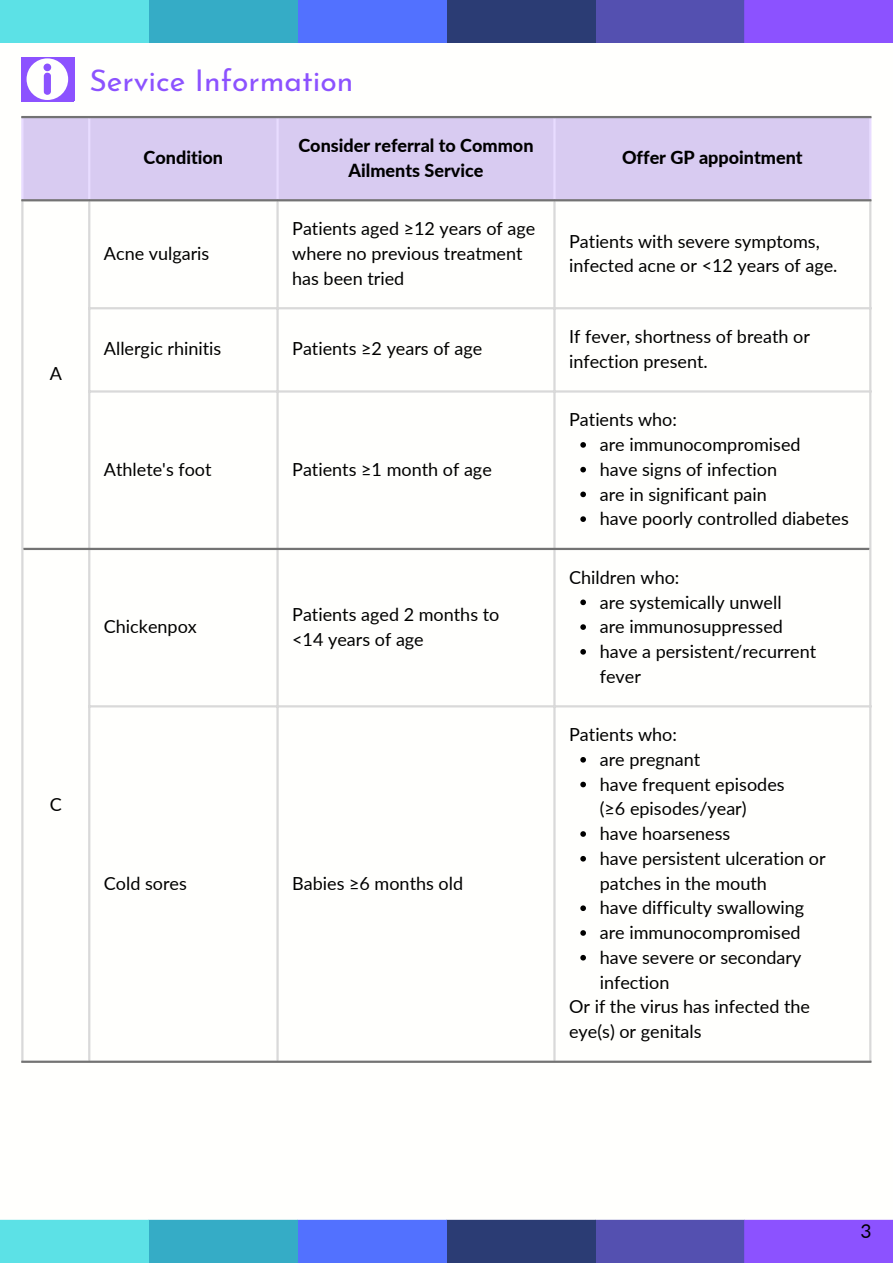
<style>
.page{position:relative;width:893px;height:1264px;background:#fff}
.page>*{position:absolute;margin:0;border:0;box-sizing:border-box;transform-origin:0 0}
.t1{font:30px "Josefin Sans";color:#8c52ff}
.t2{font:19.2px "Lato";color:#000}
.t3{font:18px/24.8px "Lato";color:#000}
.t4{font:800 18px/24.8px "Lato";color:#000;text-align:center}
</style>
<div class="page">
<div style="left:23px;top:118px;width:846px;height:81px;background:#d8cbf1"></div>
<svg style="left:580px;top:442px;width:6px;height:5px"></svg>
<svg style="left:580px;top:467px;width:6px;height:5px"></svg>
<svg style="left:580px;top:491px;width:6px;height:6px"></svg>
<svg style="left:580px;top:516px;width:6px;height:6px"></svg>
<svg style="left:580px;top:599px;width:6px;height:6px"></svg>
<svg style="left:580px;top:624px;width:6px;height:6px"></svg>
<svg style="left:580px;top:649px;width:6px;height:5px"></svg>
<svg style="left:580px;top:757px;width:6px;height:5px"></svg>
<svg style="left:580px;top:781px;width:6px;height:6px"></svg>
<svg style="left:580px;top:831px;width:6px;height:5px"></svg>
<svg style="left:580px;top:856px;width:6px;height:5px"></svg>
<svg style="left:580px;top:905px;width:6px;height:6px"></svg>
<svg style="left:580px;top:930px;width:6px;height:5px"></svg>
<svg style="left:580px;top:954px;width:6px;height:6px"></svg>
<hr style="left:21px;top:118px;width:2px;height:81px;background:#e8dcff">
<hr style="left:88px;top:118px;width:2px;height:81px;background:#e8dcff">
<hr style="left:276px;top:118px;width:3px;height:81px;background:#e8dcff">
<hr style="left:553px;top:118px;width:2px;height:81px;background:#e8dcff">
<hr style="left:869px;top:118px;width:2px;height:81px;background:#e8dcff">
<hr style="left:21px;top:201px;width:2px;height:859px;background:#d9d9d9">
<hr style="left:88px;top:201px;width:2px;height:859px;background:#d9d9d9">
<hr style="left:276px;top:201px;width:3px;height:859px;background:#d9d9d9">
<hr style="left:553px;top:201px;width:2px;height:859px;background:#d9d9d9">
<hr style="left:869px;top:201px;width:2px;height:859px;background:#d9d9d9">
<hr style="left:88px;top:307px;width:783px;height:2px;background:#d9d9d9">
<hr style="left:88px;top:390px;width:783px;height:2px;background:#d9d9d9">
<hr style="left:88px;top:705px;width:783px;height:2px;background:#d9d9d9">
<hr style="left:21px;top:116px;width:850px;height:2px;background:#737373">
<hr style="left:21px;top:199px;width:850px;height:2px;background:#737373">
<hr style="left:23px;top:548px;width:846px;height:2px;background:#737373">
<hr style="left:21px;top:1060px;width:850px;height:2px;background:#737373">
<svg style="left:0;top:0;width:892px;height:43px;background:#527acc"></svg>
<svg style="left:0;top:1219px;width:892px;height:43px;background:#557ccd"></svg>
<svg style="left:21px;top:57px;width:53px;height:44px"></svg>
<p class="t3" style="left:50px;top:361px;width:14px">A</p>
<p class="t1" style="left:89px;top:68px;width:265px">Service Information</p>
<p class="t4" style="left:144px;top:145px;width:81px">Condition</p>
<p class="t3" style="left:104px;top:240px;width:107px">Acne vulgaris</p>
<p class="t4" style="left:298px;top:133px;width:237px">Consider referral to Common<br>Ailments Service</p>
<p class="t3" style="left:292px;top:216px;width:245px">Patients aged ≥12 years of age where no previous treatment has been tried</p>
<p class="t3" style="left:104px;top:336px;width:119px">Allergic rhinitis</p>
<p class="t3" style="left:292px;top:336px;width:192px">Patients ≥2 years of age</p>
<p class="t3" style="left:104px;top:456px;width:109px">Athlete's foot</p>
<p class="t3" style="left:292px;top:456px;width:201px">Patients ≥1 month of age</p>
<p class="t3" style="left:104px;top:614px;width:94px">Chickenpox</p>
<p class="t3" style="left:292px;top:601px;width:209px">Patients aged 2 months to</p>
<p class="t3" style="left:292px;top:626px;width:133px">&lt;14 years of age</p>
<p class="t3" style="left:50px;top:791px;width:14px">C</p>
<p class="t3" style="left:104px;top:870px;width:85px">Cold sores</p>
<p class="t3" style="left:292px;top:870px;width:172px">Babies ≥6 months old</p>
<p class="t4" style="left:622px;top:145px;width:182px">Offer GP appointment</p>
<p class="t3" style="left:569px;top:228px;width:270px">Patients with severe symptoms, infected acne or &lt;12 years of age.</p>
<p class="t3" style="left:569px;top:324px;width:242px">If fever, shortness of breath or infection present.</p>
<p class="t3" style="left:569px;top:407px;width:109px">Patients who:</p>
<p class="t3" style="left:599px;top:432px;width:202px">are immunocompromised</p>
<p class="t3" style="left:599px;top:456px;width:179px">have signs of infection</p>
<p class="t3" style="left:599px;top:481px;width:169px">are in significant pain</p>
<p class="t3" style="left:599px;top:506px;width:251px">have poorly controlled diabetes</p>
<p class="t3" style="left:569px;top:564px;width:112px">Children who:</p>
<p class="t3" style="left:599px;top:589px;width:183px">are systemically unwell</p>
<p class="t3" style="left:599px;top:614px;width:185px">are immunosuppressed</p>
<p class="t3" style="left:599px;top:638px;width:218px">have a persistent/recurrent fever</p>
<p class="t3" style="left:569px;top:722px;width:109px">Patients who:</p>
<p class="t3" style="left:599px;top:746px;width:102px">are pregnant</p>
<p class="t3" style="left:599px;top:771px;width:186px">have frequent episodes (≥6 episodes/year)</p>
<p class="t3" style="left:599px;top:820px;width:132px">have hoarseness</p>
<p class="t3" style="left:599px;top:845px;width:227px">have persistent ulceration or patches in the mouth</p>
<p class="t3" style="left:599px;top:895px;width:206px">have difficulty swallowing</p>
<p class="t3" style="left:599px;top:919px;width:202px">are immunocompromised</p>
<p class="t3" style="left:599px;top:944px;width:203px">have severe or secondary infection</p>
<p class="t3" style="left:569px;top:994px;width:242px">Or if the virus has infected the eye(s) or genitals</p>
<p class="t2" style="left:860px;top:1219px;width:13px">3</p>
</div>
